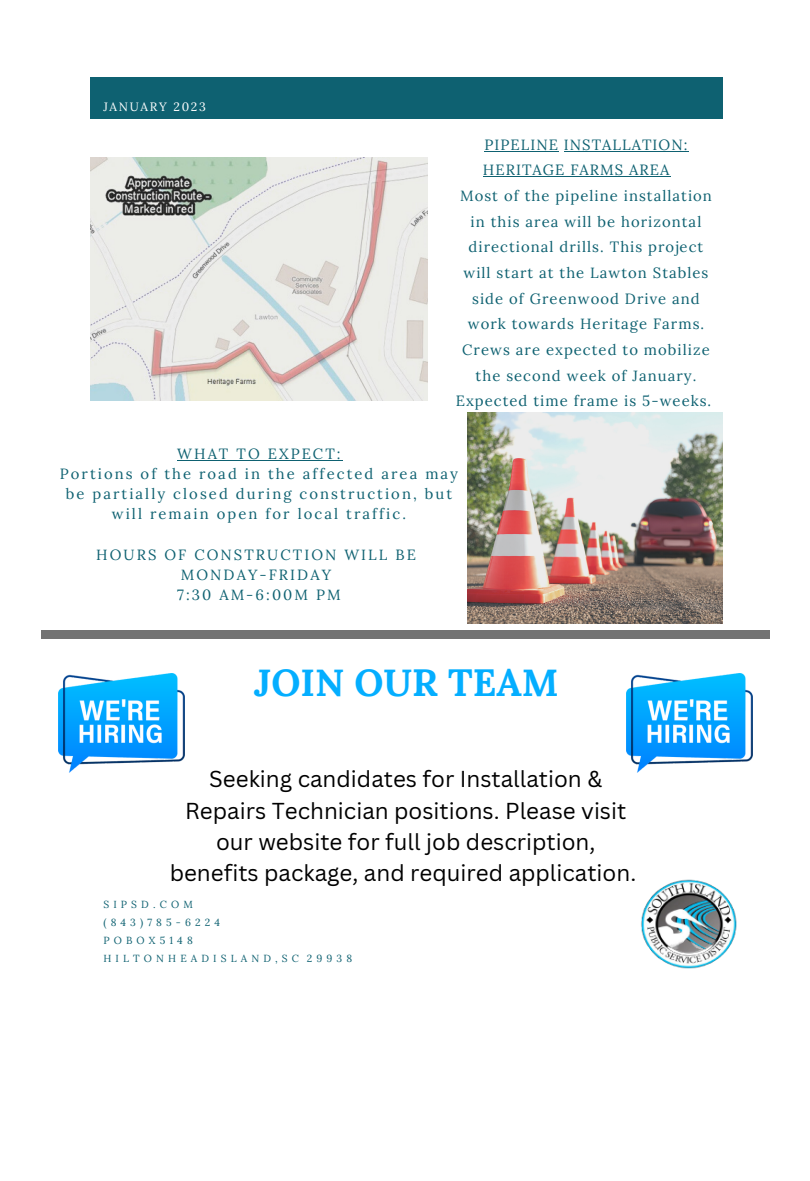
<style>
.page{position:relative;width:810px;height:1181px;background:#fff}
.page>*{position:absolute;margin:0;border:0;box-sizing:border-box;transform-origin:0 0}
.t1{font:700 37.95px "Lora";color:#04aeff}
.t2{font:22.35px/31.3px "Canva Sans";color:#000;text-align:center}
.t3{font:14.85px/25.7px "Lora";letter-spacing:.07em;color:#0e6171}
.t4{font:14.85px/20.1px "Lora";letter-spacing:.14em;color:#0e6171;text-align:center}
.t5{font:12.15px "Lora";letter-spacing:.14em;color:#fff}
.t6{font:10.35px "Lora";letter-spacing:.4em;color:#0e6171}
</style>
<div class="page">
<img style="left:90px;top:157px;width:337px;height:244px">
<div style="left:90px;top:78px;width:633px;height:41px;background:#0e6171"></div>
<img style="left:467px;top:413px;width:256px;height:210px">
<img style="left:641px;top:879px;width:96px;height:90px">
<img style="left:58px;top:673px;width:127px;height:99px">
<img style="left:626px;top:673px;width:127px;height:99px">
<div style="left:42px;top:630px;width:728px;height:8px;background:#737373"></div>
<hr style="left:485px;top:151px;width:74px;height:1px;background:#0e6171">
<hr style="left:564px;top:151px;width:125px;height:1px;background:#0e6171">
<hr style="left:483px;top:176px;width:187px;height:1px;background:#0e6171">
<hr style="left:177px;top:460px;width:166px;height:1px;background:#0e6171">
<p class="t5" style="left:103px;top:98px;width:104px">JANUARY 2023</p>
<p class="t3" style="left:483px;top:131px;width:206px">PIPELINE INSTALLATION:<br>HERITAGE FARMS AREA</p>
<p class="t3" style="left:456px;top:183px;width:258px;text-align:center">Most of the pipeline installation in this area will be horizontal directional drills. This project will start at the Lawton Stables side of Greenwood Drive and work towards Heritage Farms.<br>Crews are expected to mobilize the second week of January.<br>Expected time frame is 5-weeks.</p>
<p class="t4" style="left:177px;top:443px;width:165px">WHAT TO EXPECT:</p>
<p class="t4" style="left:60px;top:463px;width:400px">Portions of the road in the affected area may be partially closed during construction, but will remain open for local traffic.</p>
<p class="t4" style="left:96px;top:544px;width:321px">HOURS OF CONSTRUCTION WILL BE</p>
<p class="t4" style="left:181px;top:564px;width:152px">MONDAY-FRIDAY</p>
<p class="t3" style="left:177px;top:582px;width:165px">7:30 AM-6:00M PM</p>
<p class="t1" style="left:254px;top:657px;width:306px">JOIN OUR TEAM</p>
<p class="t2" style="left:170px;top:763px;width:468px">Seeking candidates for Installation &amp; Repairs Technician positions. Please visit our website for full job description, benefits package, and required application.</p>
<p class="t6" style="left:103px;top:898px;width:91px">SIPSD.COM</p>
<p class="t6" style="left:103px;top:915px;width:118px">(843)785-6224</p>
<p class="t6" style="left:103px;top:933px;width:91px">POBOX5148</p>
<p class="t6" style="left:103px;top:951px;width:250px">HILTONHEADISLAND,SC 29938</p>
</div>
